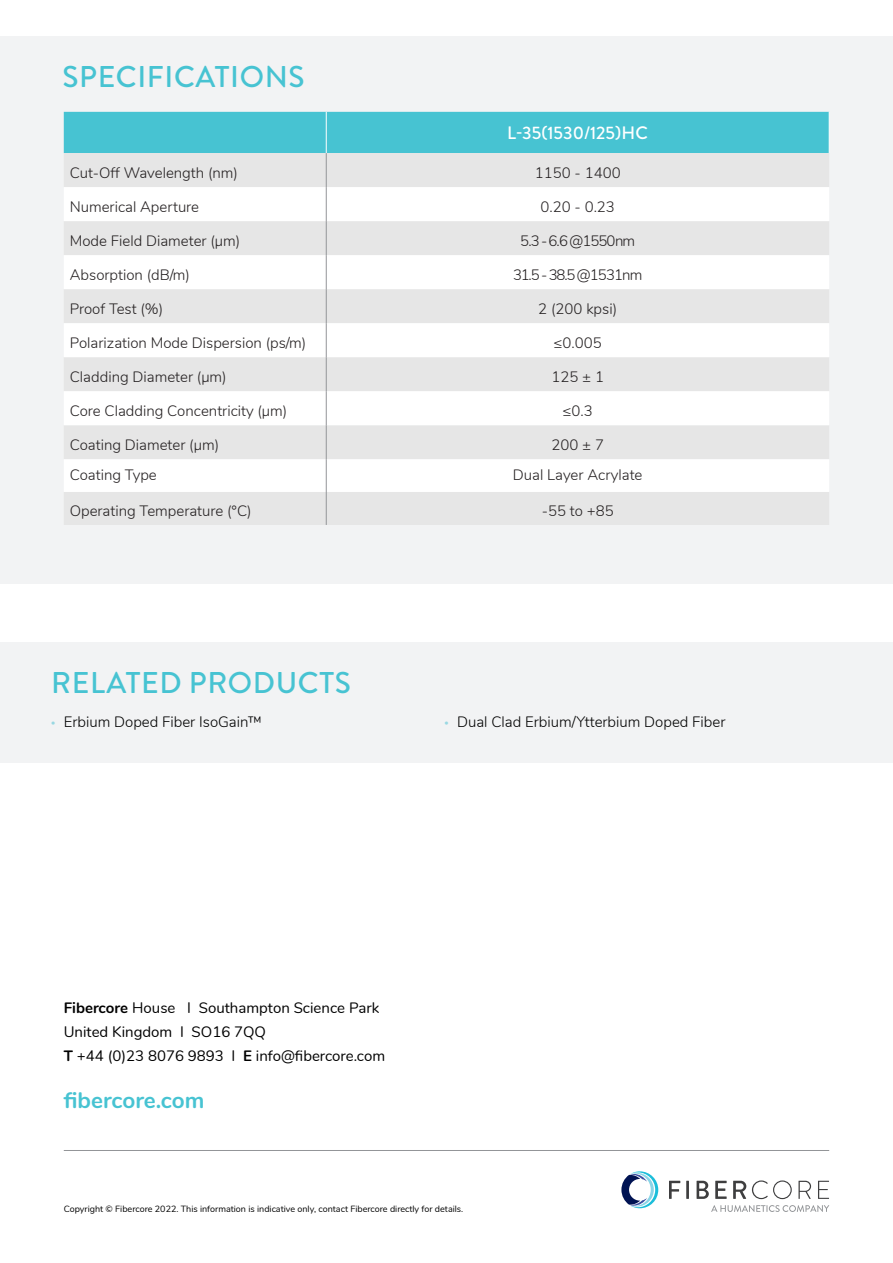
<style>
.page{position:relative;width:893px;height:1263px;background:#fff}
.page>*{position:absolute;margin:0;border:0;box-sizing:border-box;transform-origin:0 0}
.Secondary_heading{font:500 30px "Brandon Grotesque";letter-spacing:.02em;color:#47c3d2}
.t1{font:700 22.5px "Nunito";color:#47c3d2}
.Table_title{font:500 18px "Brandon Grotesque";color:#fff}
.Table_text{font:300 15px "Nunito";color:#231f20}
.Address{font:15px "Nunito";color:#000}
.t2{font:300 15px "Nunito";color:#000}
.Table_text-2{font:300 15px "Nunito";letter-spacing:-.06em;color:#231f20}
.t3{font:9px "Nunito";color:#000}
.s1{font-family:"Myriad Pro";font-weight:400;color:#99d8e2}
.s2{font-weight:700}
</style>
<div class="page">
<hr style="left:64px;top:1150px;width:765px;height:1px;background:#939598">
<svg style="left:669px;top:1181px;width:11px;height:18px"></svg>
<hr style="left:686px;top:1181px;width:3px;height:18px;background:#3e3e3f">
<svg style="left:697px;top:1181px;width:12px;height:18px"></svg>
<svg style="left:715px;top:1181px;width:12px;height:18px"></svg>
<svg style="left:733px;top:1181px;width:13px;height:18px"></svg>
<svg style="left:752px;top:1180px;width:40px;height:19px"></svg>
<svg style="left:798px;top:1181px;width:13px;height:18px"></svg>
<svg style="left:818px;top:1181px;width:11px;height:18px"></svg>
<svg style="left:711px;top:1205px;width:118px;height:7px"></svg>
<svg style="left:621px;top:1171px;width:37px;height:37px"></svg>
<div style="left:0;top:36px;width:893px;height:548px;background:#f2f3f4"></div>
<div style="left:64px;top:112px;width:765px;height:41px;background:#47c3d2"></div>
<div style="left:64px;top:153px;width:765px;height:372px;background:#e6e6e6"></div>
<svg style="left:64px;top:187px;width:765px;height:305px;fill:#fff"></svg>
<hr style="left:326px;top:112px;width:1px;height:41px;background:#fff">
<hr style="left:829px;top:112px;width:1px;height:41px;background:#fff">
<hr style="left:326px;top:153px;width:1px;height:34px;background:#939598">
<hr style="left:326px;top:187px;width:1px;height:34px;background:#939598">
<hr style="left:326px;top:221px;width:1px;height:34px;background:#939598">
<hr style="left:326px;top:255px;width:1px;height:34px;background:#939598">
<hr style="left:326px;top:289px;width:1px;height:34px;background:#939598">
<hr style="left:326px;top:323px;width:1px;height:34px;background:#939598">
<hr style="left:326px;top:357px;width:1px;height:34px;background:#939598">
<hr style="left:326px;top:391px;width:1px;height:34px;background:#939598">
<hr style="left:326px;top:425px;width:1px;height:34px;background:#939598">
<hr style="left:326px;top:459px;width:1px;height:33px;background:#939598">
<hr style="left:326px;top:492px;width:1px;height:33px;background:#939598">
<div style="left:0;top:642px;width:893px;height:121px;background:#f2f3f4"></div>
<p class="Secondary_heading" style="left:63px;top:56px;width:244px">SPECIFICATIONS</p>
<p class="Table_title" style="left:507px;top:120px;width:142px">L-35(1530/125)HC</p>
<p class="Table_text" style="left:70px;top:161px;width:170px">Cut-Off Wavelength (nm)</p>
<p class="Table_text" style="left:535px;top:161px;width:87px">1150 - 1400</p>
<p class="Table_text" style="left:70px;top:195px;width:131px">Numerical Aperture</p>
<p class="Table_text" style="left:540px;top:195px;width:76px">0.20 - 0.23</p>
<p class="Table_text" style="left:70px;top:229px;width:172px">Mode Field Diameter (μm)</p>
<p class="Table_text" style="left:520px;top:229px;width:116px">5.3-6.6@1550nm</p>
<p class="Table_text" style="left:70px;top:264px;width:122px">Absorption (dB/m)</p>
<p class="Table_text-2" style="left:513px;top:264px;width:131px">31.5-38.5@1531nm</p>
<p class="Table_text" style="left:70px;top:298px;width:95px">Proof Test (%)</p>
<p class="Table_text" style="left:538px;top:298px;width:80px">2 (200 kpsi)</p>
<p class="Table_text" style="left:70px;top:332px;width:238px">Polarization Mode Dispersion (ps/m)</p>
<p class="Table_text" style="left:554px;top:332px;width:50px">≤0.005</p>
<p class="Table_text" style="left:70px;top:366px;width:158px">Cladding Diameter (μm)</p>
<p class="Table_text" style="left:551px;top:366px;width:54px">125 ± 1</p>
<p class="Table_text" style="left:70px;top:400px;width:219px">Core Cladding Concentricity (μm)</p>
<p class="Table_text" style="left:563px;top:400px;width:32px">≤0.3</p>
<p class="Table_text" style="left:70px;top:434px;width:151px">Coating Diameter (μm)</p>
<p class="Table_text" style="left:551px;top:434px;width:54px">200 ± 7</p>
<p class="Table_text" style="left:70px;top:464px;width:89px">Coating Type</p>
<p class="Table_text" style="left:513px;top:464px;width:131px">Dual Layer Acrylate</p>
<p class="Table_text" style="left:70px;top:500px;width:183px">Operating Temperature (°C)</p>
<p class="Table_text" style="left:542px;top:500px;width:73px">-55 to +85</p>
<p class="Secondary_heading" style="left:51px;top:662px;width:301px">RELATED PRODUCTS</p>
<p class="t2" style="left:51px;top:711px;width:212px"><span class="s1">•</span> Erbium Doped Fiber IsoGain™</p>
<p class="t2" style="left:444px;top:711px;width:283px"><span class="s1">•</span> Dual Clad Erbium/Ytterbium Doped Fiber</p>
<p class="Address" style="left:64px;top:997px;width:317px"><span class="s2">Fibercore</span> House I Southampton Science Park</p>
<p class="Address" style="left:64px;top:1021px;width:204px">United Kingdom I SO16 7QQ</p>
<p class="Address" style="left:64px;top:1045px;width:323px"><span class="s2">T</span> +44 (0)23 8076 9893 I <span class="s2">E</span> info@fibercore.com</p>
<p class="t1" style="left:64px;top:1083px;width:142px">fibercore.com</p>
<p class="t3" style="left:64px;top:1202px;width:401px">Copyright © Fibercore 2022. This information is indicative only, contact Fibercore directly for details.</p>
</div>
